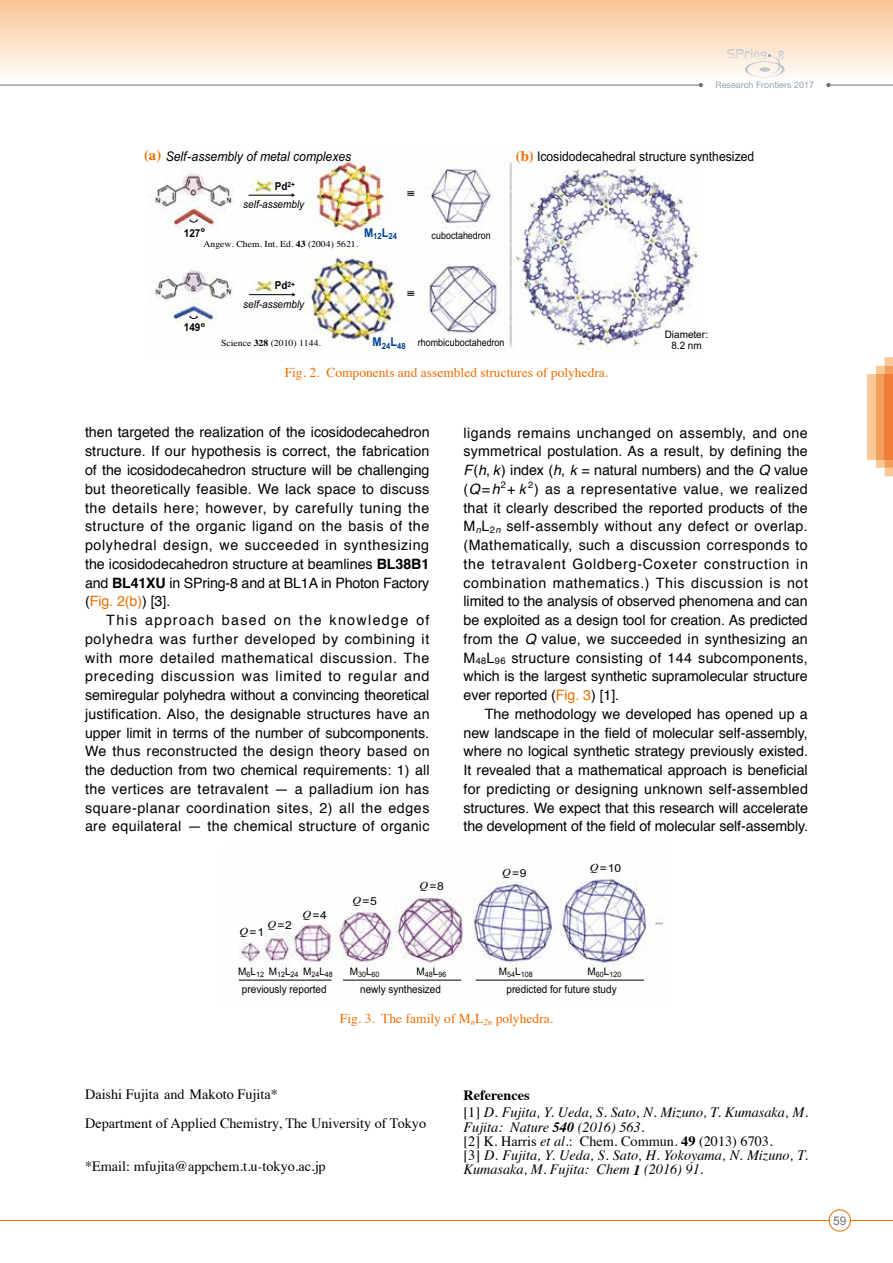
<style>
.page{position:relative;width:893px;height:1263px;background:#fff}
.page>*{position:absolute;margin:0;border:0;box-sizing:border-box;transform-origin:0 0}
.t1{font:700 14.85px "Times";color:#ed6c00}
.t2{font:14.25px/18.8px "Helvetica";letter-spacing:-.005em;color:#000;text-align:justify}
.t3{font:italic 14.25px/14.2px "Times";color:#000}
.t4{font:14.25px/28.5px "Times";color:#000}
.t5{font:13.5px "Times";color:#ed6c00}
.t6{font:13.35px "Arial Narrow";color:#000;scale:1.11 1}
.t7{font:italic 13.35px "Arial Narrow";color:#000;scale:1.11 1}
.t8{font:12px "Arial";color:#727171}
.t9{font:10.95px "Arial Narrow";color:#000;scale:1.11 1}
.t10{font:italic 10.95px "Arial Narrow";color:#000;scale:1.11 1}
.t11{font:10.95px "Arial";color:#000;scale:1.11 1}
.t12{font:700 10.95px "Arial Narrow";color:#000;scale:1.11 1}
.t13{font:10.35px "Arial Narrow";color:#000;scale:1.06 1}
.t14{font:10.35px/10.8px "Arial Narrow";color:#000;text-align:center;scale:1.18 1}
.t15{font:9.15px "Times";color:#000;scale:1.06 1}
.t16{font:9px "Helvetica Neue";color:#92a4af}
.t17{font:700 8.55px "Arial Narrow";color:#003f98;scale:1.11 1}
.t18{font:7.5px "Arial Narrow";color:#000;scale:1.18 1}
.s1{font-size:12.15px}
.s2{font-weight:700}
.s3{color:#ed6c00}
.s4{font-family:"Times";font-style:italic}
.s5{font-style:italic}
.s6{font-weight:700;font-style:normal}
.s7{font-style:normal}
</style>
<div class="page">
<div style="left:0;top:0;width:893px;height:85px;background:linear-gradient(to bottom,#f8c493,#fff)"></div>
<hr style="left:0;top:85px;width:701px;height:1px;background:#727171">
<hr style="left:828px;top:85px;width:65px;height:1px;background:#727171">
<svg style="left:826px;top:83px;width:4px;height:4px"></svg>
<svg style="left:699px;top:83px;width:4px;height:4px"></svg>
<svg style="left:727px;top:49px;width:58px;height:29px"></svg>
<svg style="left:0;top:1209px;width:893px;height:22px"></svg>
<svg style="left:876px;top:357px;width:17px;height:119px"></svg>
<div style="left:867px;top:374px;width:9px;height:85px;background:#f9c89b"></div>
<div style="left:876px;top:374px;width:8px;height:85px;background:#f39e5d"></div>
<div style="left:884px;top:374px;width:9px;height:85px;background:#ef7e39"></div>
<img style="left:149px;top:160px;width:552px;height:191px">
<hr style="left:248px;top:195px;width:44px;height:1px;background:#000">
<svg style="left:292px;top:193px;width:3px;height:4px"></svg>
<hr style="left:249px;top:294px;width:44px;height:1px;background:#000">
<svg style="left:292px;top:293px;width:4px;height:4px"></svg>
<svg style="left:189px;top:219px;width:9px;height:4px"></svg>
<svg style="left:189px;top:316px;width:9px;height:3px"></svg>
<img style="left:238px;top:872px;width:425px;height:109px">
<hr style="left:239px;top:980px;width:93px;height:1px;background:#000">
<hr style="left:343px;top:980px;width:118px;height:1px;background:#000">
<hr style="left:476px;top:980px;width:168px;height:1px;background:#000">
<svg style="left:408px;top:292px;width:6px;height:4px"></svg>
<svg style="left:408px;top:192px;width:6px;height:4px"></svg>
<p class="t16" style="left:715px;top:78px;width:100px">Research Frontiers 2017</p>
<p class="t1" style="left:144px;top:141px;width:19px">(a)</p>
<p class="t1" style="left:516px;top:142px;width:20px">(b)</p>
<p class="t7" style="left:166px;top:147px;width:169px">Self-assembly of metal complexes</p>
<p class="t6" style="left:537px;top:146px;width:197px">Icosidodecahedral structure synthesized</p>
<p class="t10" style="left:243px;top:197px;width:56px">self-assembly</p>
<p class="t12" style="left:275px;top:178px;width:20px">Pd<sup>2+</sup></p>
<p class="t17" style="left:364px;top:230px;width:31px"><sup>M</sup>12<sup>L</sup>24</p>
<p class="t12" style="left:184px;top:224px;width:21px">127<span class="s1">°</span></p>
<p class="t15" style="left:204px;top:235px;width:147px">Angew. Chem. Int. Ed. <span class="s2">43</span> (2004) 5621.</p>
<p class="t13" style="left:432px;top:228px;width:57px">cuboctahedron</p>
<p class="t12" style="left:184px;top:319px;width:21px">149<span class="s1">°</span></p>
<p class="t12" style="left:275px;top:277px;width:20px">Pd<sup>2+</sup></p>
<p class="t10" style="left:243px;top:296px;width:56px">self-assembly</p>
<p class="t15" style="left:221px;top:334px;width:96px">Science <span class="s2">328</span> (2010) 1144.</p>
<p class="t17" style="left:373px;top:340px;width:31px"><sup>M</sup>24<sup>L</sup>48</p>
<p class="t13" style="left:418px;top:335px;width:83px">rhombicuboctahedron</p>
<p class="t14" style="left:665px;top:329px;width:39px">Diameter:<br>8.2 nm</p>
<p class="t5" style="left:285px;top:360px;width:325px">Fig. 2. Components and assembled structures of polyhedra.</p>
<p class="t2" style="left:85px;top:423px;width:346px">then targeted the realization of the icosidodecahedron structure. If our hypothesis is correct, the fabrication of the icosidodecahedron structure will be challenging but theoretically feasible. We lack space to discuss the details here; however, by carefully tuning the structure of the organic ligand on the basis of the polyhedral design, we succeeded in synthesizing the icosidodecahedron structure at beamlines <span class="s2">BL38B1 </span>and <span class="s2">BL41XU</span> in SPring-8 and at BL1A in Photon Factory (<span class="s3">Fig. 2(b)</span>) [3].</p>
<p class="t2" style="left:85px;top:611px;width:346px;text-indent:21px">This approach based on the knowledge of polyhedra was further developed by combining it with more detailed mathematical discussion. The preceding discussion was limited to regular and semiregular polyhedra without a convincing theoretical justification. Also, the designable structures have an upper limit in terms of the number of subcomponents.<br>We thus reconstructed the design theory based on the deduction from two chemical requirements: 1) all the vertices are tetravalent — a palladium ion has square-planar coordination sites, 2) all the edges are equilateral — the chemical structure of organic</p>
<p class="t11" style="left:267px;top:918px;width:24px"><span class="s4">Q</span>=2</p>
<p class="t11" style="left:240px;top:925px;width:24px"><span class="s4">Q</span>=1</p>
<p class="t11" style="left:302px;top:908px;width:24px"><span class="s4">Q</span>=4</p>
<p class="t11" style="left:352px;top:894px;width:24px"><span class="s4">Q</span>=5</p>
<p class="t11" style="left:419px;top:879px;width:24px"><span class="s4">Q</span>=8</p>
<p class="t2" style="left:463px;top:424px;width:346px">ligands remains unchanged on assembly, and one symmetrical postulation. As a result, by defining the <span class="s5">F</span>(<span class="s5">h</span>, <span class="s5">k</span>) index (<span class="s5">h</span>, <span class="s5">k</span> = natural numbers) and the <span class="s5">Q</span> value (<span class="s5">Q</span>=<span class="s5">h</span><sup>2</sup>+ <span class="s5">k</span> <sup>2</sup>) as a representative value, we realized that it clearly described the reported products of the M<sub>n</sub>L<sub>2</sub><sub>n</sub> self-assembly without any defect or overlap. (Mathematically, such a discussion corresponds to the tetravalent Goldberg-Coxeter construction in combination mathematics.) This discussion is not limited to the analysis of observed phenomena and can be exploited as a design tool for creation. As predicted from the <span class="s5">Q</span> value, we succeeded in synthesizing an M<sub>48</sub>L<sub>96</sub> structure consisting of 144 subcomponents, which is the largest synthetic supramolecular structure ever reported (<span class="s3">Fig. 3</span>) [1].</p>
<p class="t2" style="left:463px;top:705px;width:346px;text-indent:21px">The methodology we developed has opened up a new landscape in the field of molecular self-assembly, where no logical synthetic strategy previously existed.<br>It revealed that a mathematical approach is beneficial for predicting or designing unknown self-assembled structures. We expect that this research will accelerate the development of the field of molecular self-assembly.</p>
<p class="t11" style="left:502px;top:866px;width:24px"><span class="s4">Q</span>=9</p>
<p class="t11" style="left:590px;top:861px;width:30px"><span class="s4">Q</span>=10</p>
<p class="t18" style="left:238px;top:969px;width:82px"><sup>M</sup>6<sup>L</sup>12 <sup>M</sup>12<sup>L</sup>24 <sup>M</sup>24<sup>L</sup>48</p>
<p class="t18" style="left:350px;top:969px;width:27px"><sup>M</sup>30<sup>L</sup>60</p>
<p class="t18" style="left:417px;top:969px;width:27px"><sup>M</sup>48<sup>L</sup>96</p>
<p class="t18" style="left:499px;top:969px;width:30px"><sup>M</sup>54<sup>L</sup>108</p>
<p class="t18" style="left:588px;top:969px;width:30px"><sup>M</sup>60<sup>L</sup>120</p>
<p class="t9" style="left:360px;top:981px;width:74px">newly synthesized</p>
<p class="t9" style="left:506px;top:981px;width:101px">predicted for future study</p>
<p class="t9" style="left:242px;top:981px;width:78px">previously reported</p>
<p class="t5" style="left:340px;top:1006px;width:215px">Fig. 3. The family of M<sub>n</sub>L<sub>2n</sub> polyhedra.</p>
<p class="t4" style="left:85px;top:1079px;width:343px">Daishi Fujita and Makoto Fujita*<br>Department of Applied Chemistry, The University of Tokyo</p>
<p class="t4" style="left:85px;top:1150px;width:242px">*Email: mfujita@appchem.t.u-tokyo.ac.jp</p>
<p class="t3" style="left:463px;top:1085px;width:346px;line-height:17.9px"><span class="s6">References<br></span><span class="s7">[1]</span> D. Fujita, Y. Ueda, S. Sato, N. Mizuno, T. Kumasaka, M.</p>
<p class="t3" style="left:463px;top:1119px;width:346px">Fujita: Nature <span class="s2">540</span> (2016) 563.<br><span class="s7">[2] K. Harris</span> et al.<span class="s7">: Chem. Commun.</span> <span class="s6">49</span> <span class="s7">(2013) 6703.<br>[3]</span> D. Fujita, Y. Ueda, S. Sato, H. Yokoyama, N. Mizuno, T.<br>Kumasaka, M. Fujita: Chem <span class="s2">1</span> (2016) 91.</p>
<p class="t8" style="left:833px;top:1213px;width:15px">59</p>
</div>
